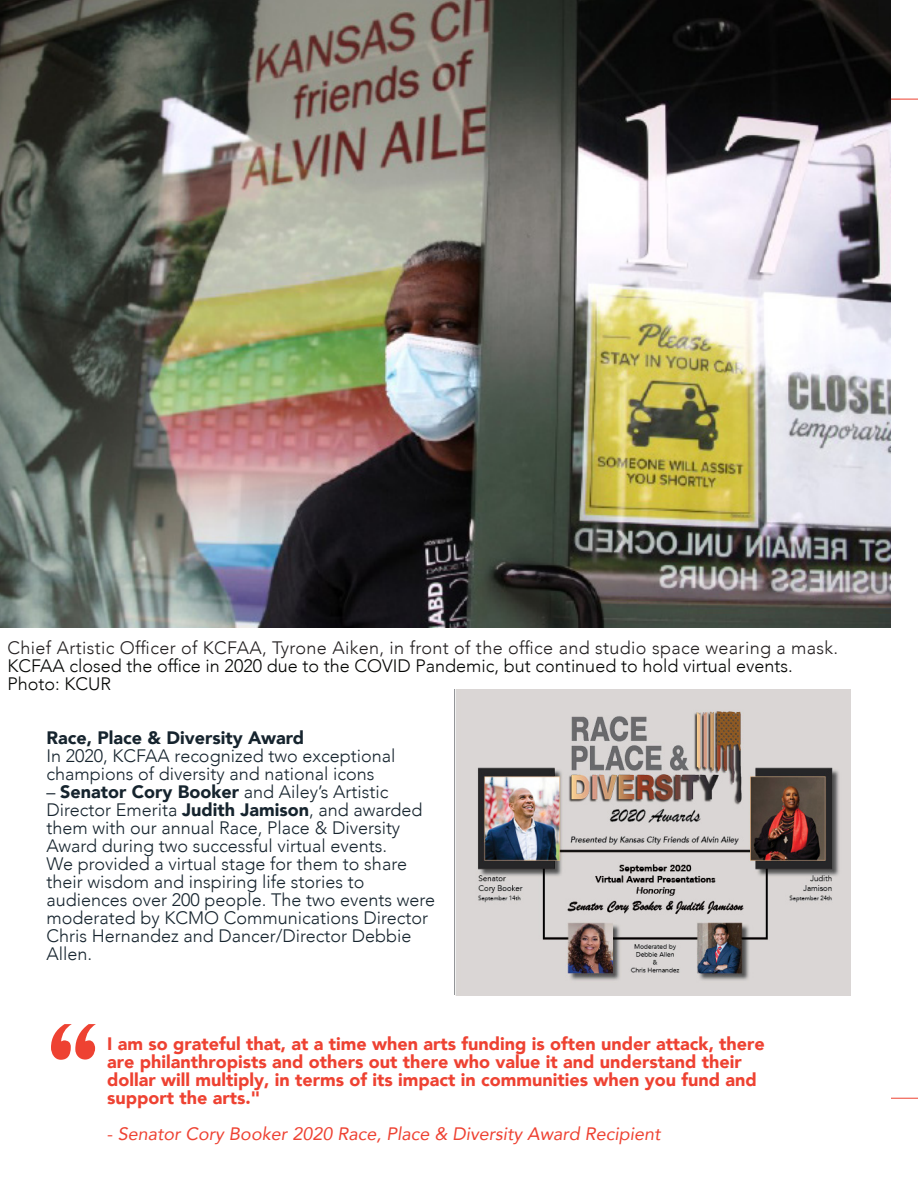
<style>
.page{position:relative;width:918px;height:1188px;background:#fff}
.page>*{position:absolute;margin:0;border:0;box-sizing:border-box;transform-origin:0 0}
.Body_Text{font:300 18px/18px "Avenir";color:#16242e}
.Pull_Quote{font:900 18px/18px "Avenir";color:#ee4232}
.Pull_Quote-2{font:300 18px/18px "Avenir";color:#231f20}
.Pull_Quote-3{font:italic 18px "Avenir";color:#ee4232}
.Body_Text-2{font:900 18px "Avenir";color:#16242e}
.Pull_Quote-4{font:300 18px "Avenir";color:#040503}
.s1{color:#040503}
.s2{font-weight:900}
.s3{font-weight:300;font-style:normal}
</style>
<div class="page">
<img style="left:0;top:0;width:891px;height:627px">
<img style="left:455px;top:689px;width:395px;height:306px">
<svg style="left:891px;top:99px;width:27px;height:1px"></svg>
<svg style="left:891px;top:1098px;width:27px;height:1px"></svg>
<svg style="left:51px;top:1024px;width:45px;height:36px"></svg>
<p class="Pull_Quote-2" style="left:8px;top:639px;width:832px">Chief Artistic Officer of KCFAA, Tyrone Aiken, in front of the office and studio space wearing a mask.<br><span class="s1">KCFAA closed the office in 2020 due to the COVID Pandemic, but continued to hold virtual events.</span></p>
<p class="Pull_Quote-4" style="left:8px;top:673px;width:105px">Photo: KCUR</p>
<p class="Body_Text-2" style="left:46px;top:722px;width:259px">Race, Place &amp; Diversity Award</p>
<p class="Body_Text" style="left:46px;top:747px;width:350px">In 2020, KCFAA recognized two exceptional champions of diversity and national icons</p>
<p class="Body_Text" style="left:46px;top:783px;width:390px">– <span class="s2">Senator Cory Booker</span> and Ailey’s Artistic Director Emerita <span class="s2">Judith Jamison</span>, and awarded them with our annual Race, Place &amp; Diversity Award during two successful virtual events.<br>We provided a virtual stage for them to share their wisdom and inspiring life stories to audiences over 200 people. The two events were moderated by KCMO Communications Director Chris Hernandez and Dancer/Director Debbie Allen.</p>
<p class="Pull_Quote" style="left:107px;top:1034px;width:659px">I am so grateful that, at a time when arts funding is often under attack, there are philanthropists and others out there who value it and understand their dollar will multiply, in terms of its impact in communities when you fund and support the arts."</p>
<p class="Pull_Quote-3" style="left:107px;top:1123px;width:555px"><span class="s3">-</span> Senator Cory Booker 2020 Race, Place &amp; Diversity Award Recipient</p>
</div>
